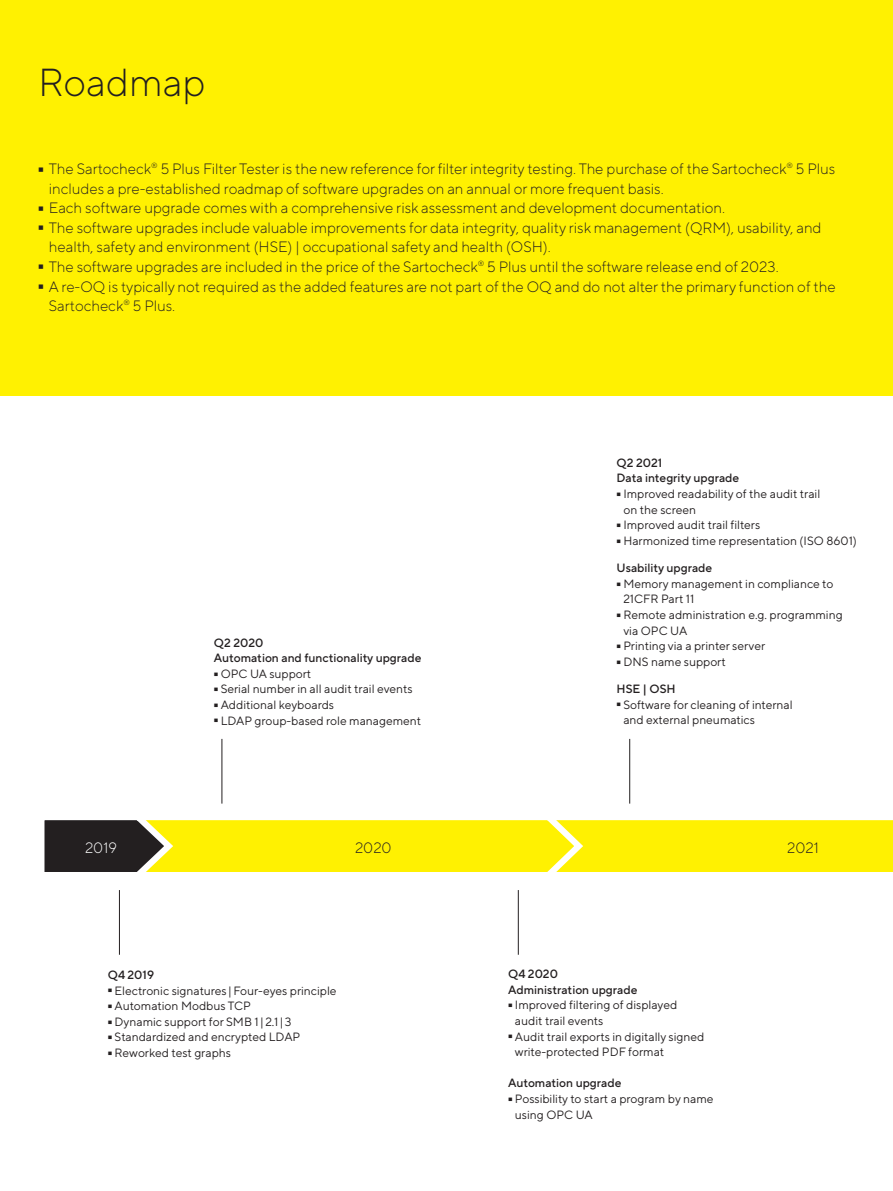
<style>
.page{position:relative;width:893px;height:1191px;background:#fff}
.page>*{position:absolute;margin:0;border:0;box-sizing:border-box;transform-origin:0 0}
.t1{font:300 95.25px "TT Norms Pro";color:#231f20;scale:.16 1}
.t2{font:300 76.2px "TT Norms Pro";color:#231f20;scale:.16 1}
.t3{font:300 39px "TT Norms Pro";color:#231f20}
.t4{font:300 15px/19.5px "TT Norms Pro";color:#231f20}
.t5{font:300 15px "TT Norms Pro";color:#fff}
.t6{font:12px/15.6px "TT Norms Pro";color:#231f20}
.t7{font:500 12px/15.6px "TT Norms Pro";color:#231f20}
</style>
<div class="page">
<div style="left:0;top:0;width:893px;height:395px;background:#fff101"></div>
<hr style="left:119px;top:890px;width:1px;height:64px;background:#231f20">
<hr style="left:518px;top:890px;width:1px;height:64px;background:#231f20">
<hr style="left:222px;top:739px;width:1px;height:64px;background:#231f20">
<hr style="left:629px;top:739px;width:1px;height:64px;background:#231f20">
<svg style="left:44px;top:820px;width:849px;height:52px;background:#e3d70b"></svg>
<h3 class="t3" style="left:38px;top:55px;width:169px">Roadmap</h3>
<h1 class="t1" style="left:38px;top:96px;width:38px">-</h1>
<p class="t4" style="left:49px;top:158px;width:788px">The Sartocheck<sup>®</sup> 5 Plus Filter Tester is the new reference for filter integrity testing. The purchase of the Sartocheck<sup>®</sup> 5 Plus includes a pre-established roadmap of software upgrades on an annual or more frequent basis.</p>
<h1 class="t1" style="left:38px;top:135px;width:38px">-</h1>
<p class="t4" style="left:49px;top:197px;width:678px">Each software upgrade comes with a comprehensive risk assessment and development documentation.</p>
<h1 class="t1" style="left:38px;top:154px;width:38px">-</h1>
<p class="t4" style="left:49px;top:217px;width:774px">The software upgrades include valuable improvements for data integrity, quality risk management (QRM), usability, and health, safety and environment (HSE) | occupational safety and health (OSH).</p>
<h1 class="t1" style="left:38px;top:193px;width:38px">-</h1>
<p class="t4" style="left:49px;top:256px;width:731px">The software upgrades are included in the price of the Sartocheck<sup>®</sup> 5 Plus until the software release end of 2023.</p>
<h1 class="t1" style="left:38px;top:213px;width:38px">-</h1>
<p class="t4" style="left:49px;top:275px;width:788px">A re-OQ is typically not required as the added features are not part of the OQ and do not alter the primary function of the<br>Sartocheck<sup>®</sup> 5 Plus.</p>
<p class="t7" style="left:214px;top:633px;width:209px">Q2 2020<br>Automation and functionality upgrade</p>
<h2 class="t2" style="left:214px;top:615px;width:30px">-</h2>
<p class="t6" style="left:221px;top:665px;width:92px">OPC UA support</p>
<h2 class="t2" style="left:214px;top:630px;width:30px">-</h2>
<p class="t6" style="left:221px;top:680px;width:193px">Serial number in all audit trail events</p>
<h2 class="t2" style="left:214px;top:646px;width:30px">-</h2>
<p class="t6" style="left:221px;top:696px;width:115px">Additional keyboards</p>
<h2 class="t2" style="left:214px;top:662px;width:30px">-</h2>
<p class="t6" style="left:221px;top:711px;width:202px">LDAP group-based role management</p>
<p class="t7" style="left:617px;top:454px;width:124px">Q2 2021<br>Data integrity upgrade</p>
<h2 class="t2" style="left:617px;top:435px;width:30px">-</h2>
<p class="t6" style="left:623px;top:485px;width:198px">Improved readability of the audit trail on the screen</p>
<h2 class="t2" style="left:617px;top:466px;width:30px">-</h2>
<p class="t6" style="left:623px;top:516px;width:138px">Improved audit trail filters</p>
<h2 class="t2" style="left:617px;top:482px;width:30px">-</h2>
<p class="t6" style="left:623px;top:532px;width:235px">Harmonized time representation (ISO 8601)</p>
<p class="t7" style="left:617px;top:559px;width:97px">Usability upgrade</p>
<h2 class="t2" style="left:617px;top:525px;width:30px">-</h2>
<p class="t6" style="left:623px;top:575px;width:211px">Memory management in compliance to<br>21CFR Part 11</p>
<h2 class="t2" style="left:617px;top:556px;width:30px">-</h2>
<p class="t6" style="left:623px;top:606px;width:221px">Remote administration e.g. programming via OPC UA</p>
<h2 class="t2" style="left:617px;top:587px;width:30px">-</h2>
<p class="t6" style="left:623px;top:637px;width:143px">Printing via a printer server</p>
<h2 class="t2" style="left:617px;top:603px;width:30px">-</h2>
<p class="t6" style="left:623px;top:653px;width:104px">DNS name support</p>
<p class="t7" style="left:617px;top:680px;width:61px">HSE | OSH</p>
<h2 class="t2" style="left:617px;top:646px;width:30px">-</h2>
<p class="t6" style="left:623px;top:696px;width:171px">Software for cleaning of internal and external pneumatics</p>
<p class="t5" style="left:85px;top:837px;width:33px">2019</p>
<p class="t4" style="left:355px;top:837px;width:38px">2020</p>
<p class="t4" style="left:787px;top:837px;width:33px">2021</p>
<p class="t7" style="left:108px;top:966px;width:48px">Q4 2019</p>
<h2 class="t2" style="left:108px;top:931px;width:30px">-</h2>
<p class="t6" style="left:115px;top:981px;width:223px">Electronic signatures |Four-eyes principle</p>
<h2 class="t2" style="left:108px;top:947px;width:30px">-</h2>
<p class="t6" style="left:115px;top:997px;width:138px">Automation Modbus TCP</p>
<h2 class="t2" style="left:108px;top:963px;width:30px">-</h2>
<p class="t6" style="left:115px;top:1013px;width:178px">Dynamic support for SMB 1|2.1|3</p>
<h2 class="t2" style="left:108px;top:978px;width:30px">-</h2>
<p class="t6" style="left:115px;top:1028px;width:187px">Standardized and encrypted LDAP</p>
<h2 class="t2" style="left:108px;top:994px;width:30px">-</h2>
<p class="t6" style="left:115px;top:1044px;width:118px">Reworked test graphs</p>
<p class="t7" style="left:508px;top:965px;width:131px">Q4 2020<br>Administration upgrade</p>
<h2 class="t2" style="left:508px;top:946px;width:30px">-</h2>
<p class="t6" style="left:515px;top:996px;width:164px">Improved filtering of displayed audit trail events</p>
<h2 class="t2" style="left:508px;top:977px;width:30px">-</h2>
<p class="t6" style="left:515px;top:1027px;width:191px">Audit trail exports in digitally signed write-protected PDF format</p>
<p class="t7" style="left:508px;top:1074px;width:115px">Automation upgrade</p>
<h2 class="t2" style="left:508px;top:1040px;width:30px">-</h2>
<p class="t6" style="left:515px;top:1090px;width:200px">Possibility to start a program by name using OPC UA</p>
</div>
